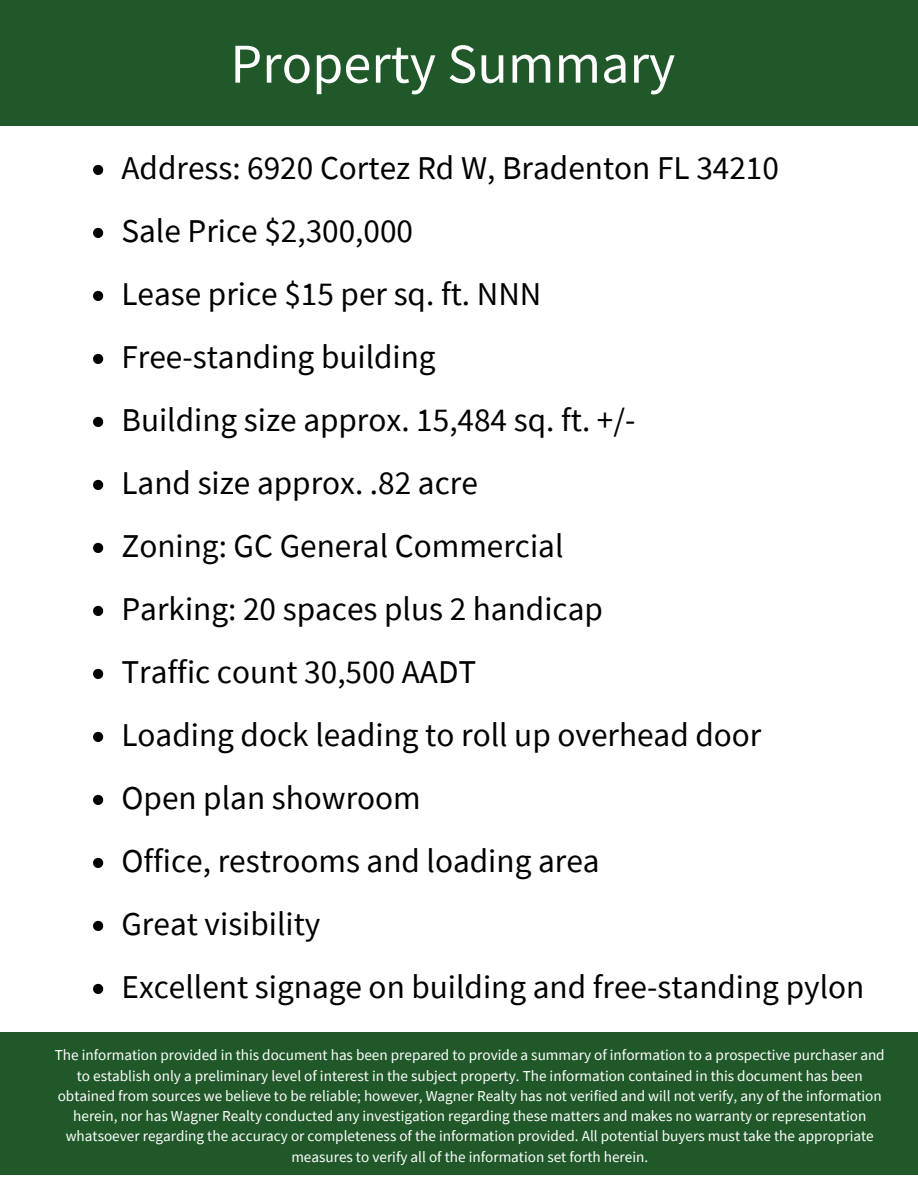
<style>
.page{position:relative;width:918px;height:1188px;background:#fff}
.page>*{position:absolute;margin:0;border:0;box-sizing:border-box;transform-origin:0 0}
.t1{font:56.25px "Source Sans Pro";color:#fefefe}
.t2{font:33.3px "Source Sans Pro";color:#000}
.t3{font:15.15px/20.2px "Source Sans Pro";color:#fff;text-align:center}
</style>
<div class="page">
<div style="left:0;top:0;width:918px;height:126px;background:#205829"></div>
<div style="left:0;top:1032px;width:918px;height:143px;background:#205829"></div>
<svg style="left:93px;top:165px;width:10px;height:10px"></svg>
<svg style="left:93px;top:228px;width:10px;height:10px"></svg>
<svg style="left:93px;top:291px;width:10px;height:10px"></svg>
<svg style="left:93px;top:354px;width:10px;height:10px"></svg>
<svg style="left:93px;top:417px;width:10px;height:10px"></svg>
<svg style="left:93px;top:480px;width:10px;height:10px"></svg>
<svg style="left:93px;top:543px;width:10px;height:10px"></svg>
<svg style="left:93px;top:606px;width:10px;height:10px"></svg>
<svg style="left:93px;top:669px;width:10px;height:10px"></svg>
<svg style="left:93px;top:732px;width:10px;height:10px"></svg>
<svg style="left:93px;top:795px;width:10px;height:10px"></svg>
<svg style="left:93px;top:858px;width:10px;height:10px"></svg>
<svg style="left:93px;top:921px;width:10px;height:10px"></svg>
<svg style="left:93px;top:984px;width:10px;height:10px"></svg>
<h1 class="t1" style="left:230px;top:27px;width:446px">Property Summary</h1>
<p class="t2" style="left:121px;top:147px;width:659px">Address: 6920 Cortez Rd W, Bradenton FL 34210</p>
<p class="t2" style="left:121px;top:210px;width:293px">Sale Price $2,300,000</p>
<p class="t2" style="left:121px;top:273px;width:421px">Lease price $15 per sq. ft. NNN</p>
<p class="t2" style="left:121px;top:336px;width:316px">Free-standing building</p>
<p class="t2" style="left:121px;top:399px;width:515px">Building size approx. 15,484 sq. ft. +/-</p>
<p class="t2" style="left:121px;top:462px;width:358px">Land size approx. .82 acre</p>
<p class="t2" style="left:121px;top:525px;width:444px">Zoning: GC General Commercial</p>
<p class="t2" style="left:121px;top:588px;width:483px">Parking: 20 spaces plus 2 handicap</p>
<p class="t2" style="left:121px;top:651px;width:356px">Traffic count 30,500 AADT</p>
<p class="t2" style="left:121px;top:714px;width:642px">Loading dock leading to roll up overhead door</p>
<p class="t2" style="left:121px;top:777px;width:301px">Open plan showroom</p>
<p class="t2" style="left:121px;top:840px;width:480px">Office, restrooms and loading area</p>
<p class="t2" style="left:121px;top:903px;width:200px">Great visibility</p>
<p class="t2" style="left:121px;top:966px;width:744px">Excellent signage on building and free-standing pylon</p>
<p class="t3" style="left:55px;top:1045px;width:831px">The information provided in this document has been prepared to provide a summary of information to a prospective purchaser and to establish only a preliminary level of interest in the subject property. The information contained in this document has been obtained from sources we believe to be reliable; however, Wagner Realty has not verified and will not verify, any of the information herein, nor has Wagner Realty conducted any investigation regarding these matters and makes no warranty or representation whatsoever regarding the accuracy or completeness of the information provided. All potential buyers must take the appropriate measures to verify all of the information set forth herein.</p>
</div>
